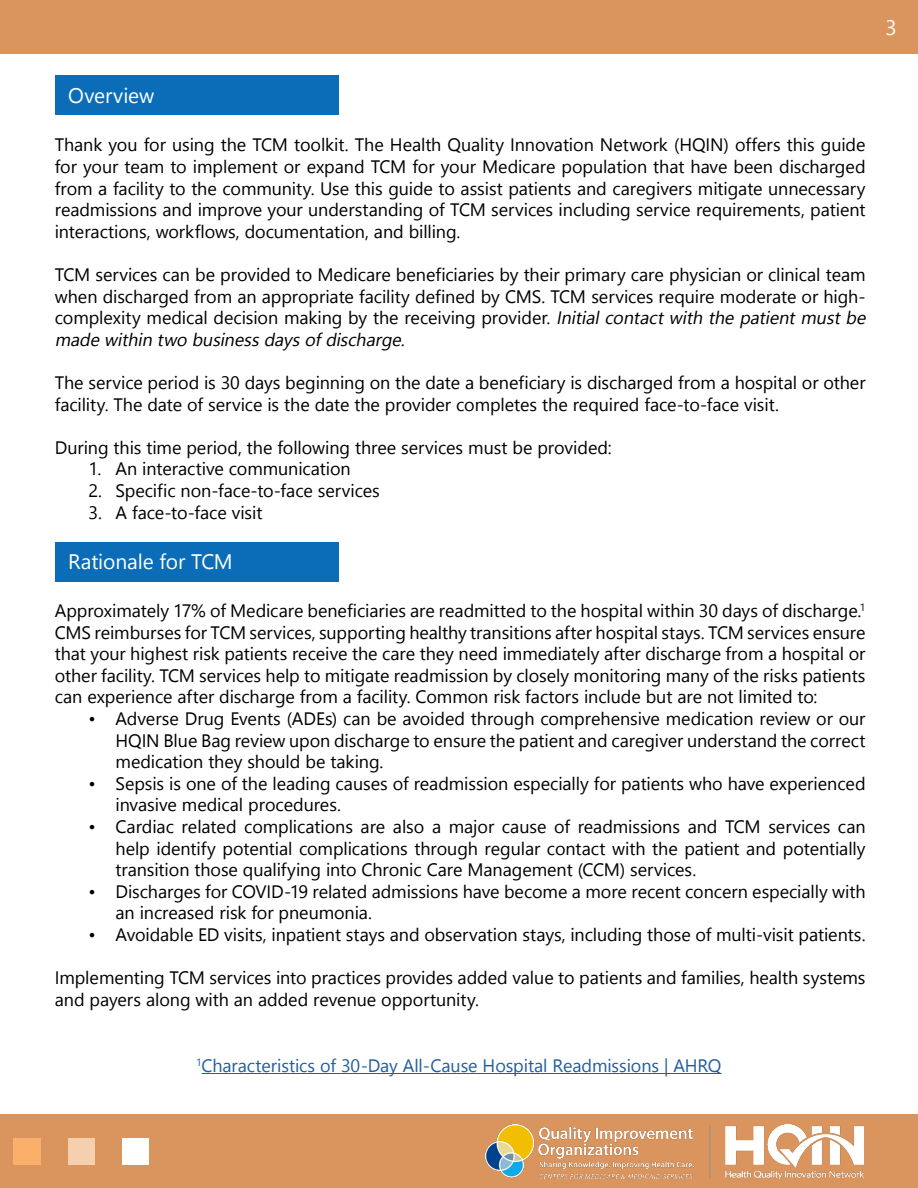
<style>
.page{position:relative;width:918px;height:1188px;background:#fff}
.page>*{position:absolute;margin:0;border:0;box-sizing:border-box;transform-origin:0 0}
.t1{font:21px "Nirmala UI";letter-spacing:-.005em;color:#fff}
.t2{font:18px/21.6px "Nirmala UI";letter-spacing:-.005em;color:#000}
.t3{font:18px "Nirmala UI";letter-spacing:-.005em;color:#215e9e}
.s1{font-style:italic}
</style>
<div class="page">
<hr style="left:202px;top:1073px;width:520px;height:1px;background:#215e9e">
<div style="left:0;top:0;width:918px;height:54px;background:#da955f"></div>
<div style="left:55px;top:76px;width:283px;height:39px;background:#0b6db7"></div>
<div style="left:55px;top:542px;width:283px;height:39px;background:#0b6db7"></div>
<div style="left:0;top:1115px;width:918px;height:73px;background:#da955f"></div>
<div style="left:14px;top:1138px;width:27px;height:27px;background:#faaf6a"></div>
<div style="left:68px;top:1138px;width:27px;height:27px;background:#f6cfae"></div>
<div style="left:122px;top:1138px;width:27px;height:27px;background:#fff"></div>
<img style="left:485px;top:1124px;width:378px;height:55px">
<p class="t1" style="left:885px;top:10px;width:13px">3</p>
<p class="t1" style="left:68px;top:79px;width:88px">Overview</p>
<p class="t2" style="left:55px;top:133px;width:812px;text-align:justify">Thank you for using the TCM toolkit. The Health Quality Innovation Network (HQIN) offers this guide for your team to implement or expand TCM for your Medicare population that have been discharged from a facility to the community. Use this guide to assist patients and caregivers mitigate unnecessary readmissions and improve your understanding of TCM services including service requirements, patient interactions, workflows, documentation, and billing.</p>
<p class="t2" style="left:55px;top:263px;width:817px">TCM services can be provided to Medicare beneficiaries by their primary care physician or clinical team when discharged from an appropriate facility defined by CMS. TCM services require moderate or high&shy;complexity medical decision making by the receiving provider. <span class="s1">Initialcontactwith the patientmustbe made within two businessdaysofdischarge.</span></p>
<p class="t2" style="left:55px;top:371px;width:812px">The service period is 30 days beginning on the date a beneficiary is discharged from a hospital or other facility. The date of service is the date the provider completes the required face-to-face visit.</p>
<p class="t2" style="left:55px;top:435px;width:558px">During this time period, the following three services must be provided:</p>
<p class="t2" style="left:89px;top:457px;width:264px">1. An interactive communication</p>
<p class="t2" style="left:89px;top:479px;width:293px">2. Specific non-face-to-face services</p>
<p class="t2" style="left:89px;top:500px;width:175px">3. A face-to-face visit</p>
<p class="t1" style="left:68px;top:545px;width:166px">Rationale for TCM</p>
<p class="t2" style="left:55px;top:599px;width:812px;text-align:justify">Approximately 17% of Medicare beneficiaries are readmitted to the hospital within 30 days of discharge.<sup>1<br></sup>CMS reimburses for TCM services, supporting healthy transitions after hospital stays. TCM services ensure that your highest risk patients receive the care they need immediately after discharge from a hospital or other facility. TCM services help to mitigate readmission by closely monitoring many of the risks patients can experience after discharge from a facility. Common risk factors include but are not limited to:</p>
<p class="t2" style="left:116px;top:707px;width:752px;text-align:justify;text-indent:-27px">• Adverse Drug Events (ADEs) can be avoided through comprehensive medication review or our HQIN Blue Bag review upon discharge to ensure the patient and caregiver understand the correct medication they should be taking.</p>
<p class="t2" style="left:116px;top:771px;width:752px;text-indent:-27px">• Sepsis is one of the leading causes of readmission especially for patients who have experienced invasive medical procedures.</p>
<p class="t2" style="left:116px;top:815px;width:752px;text-align:justify;text-indent:-27px">• Cardiac related complications are also a major cause of readmissions and TCM services can help identify potential complications through regular contact with the patient and potentially transition those qualifying into Chronic Care Management (CCM) services.</p>
<p class="t2" style="left:116px;top:879px;width:752px;text-indent:-27px">• Discharges for COVID-19 related admissions have become a more recent concern especially with an increased risk for pneumonia.</p>
<p class="t2" style="left:89px;top:923px;width:779px">• Avoidable ED visits, inpatient stays and observation stays, including those of multi-visit patients.</p>
<p class="t2" style="left:55px;top:966px;width:812px">Implementing TCM services into practices provides added value to patients and families, health systems and payers along with an added revenue opportunity.</p>
<p class="t3" style="left:196px;top:1051px;width:527px"><sup>1</sup>Characteristics of 30-Day All-Cause Hospital Readmissions | AHRQ</p>
</div>
